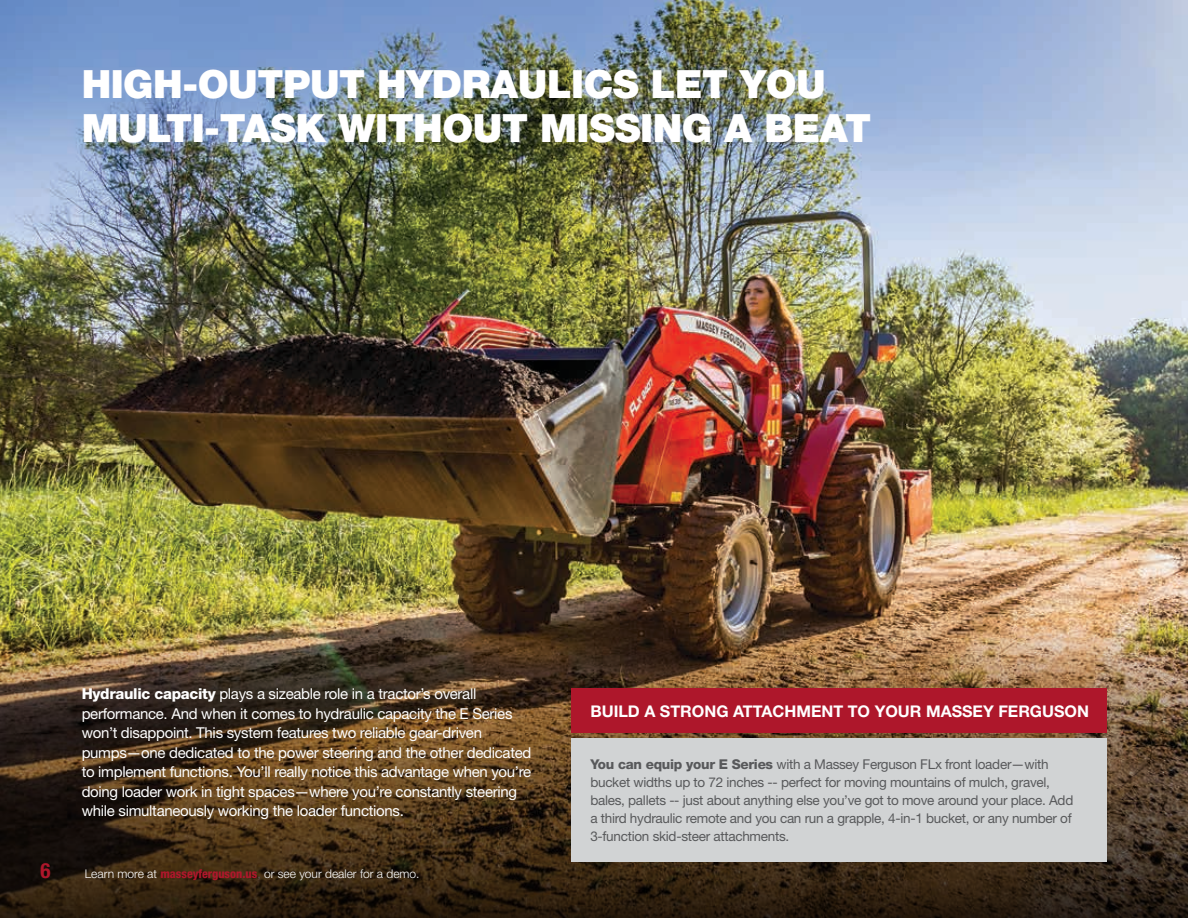
<style>
.page{position:relative;width:1188px;height:918px;background:#fff}
.page>*{position:absolute;margin:0;border:0;box-sizing:border-box;transform-origin:0 0}
.t1{font:900 39px/43.5px "Helvetica Neue LT Std";letter-spacing:-.01em;color:#fff}
.t2{font:700 condensed 21px "Helvetica Neue LT Std";color:#ae172b}
.t3{font:700 16.2px "Helvetica Neue LT Std";color:#fff}
.t4{font:15px/19.5px "Helvetica Neue LT Std";letter-spacing:-.02em;color:#fff}
.t5{font:13.5px/18px "Helvetica Neue LT Std";letter-spacing:-.02em;color:#58595b}
.t6{font:300 12px "Helvetica Neue LT Std";color:#fff}
.s1{font-weight:800}
.s2{font-weight:800;font-stretch:condensed;color:#ae172b}
.s3{color:#5f6062}
</style>
<div class="page">
<img style="left:0;top:0;width:1188px;height:619px">
<img style="left:0;top:619px;width:1188px;height:299px">
<div style="left:571px;top:738px;width:536px;height:124px;background:#d1d3d4"></div>
<div style="left:571px;top:689px;width:536px;height:44px;background:#ae172b"></div>
<h1 class="t1" style="left:82px;top:62px;width:791px">HIGH-OUTPUT HYDRAULICS LET YOU<br>MULTI-TASK WITHOUT MISSING A BEAT</h1>
<p class="t4" style="left:82px;top:684px;width:451px"><span class="s1">Hydraulic capacity</span> plays a sizeable role in a tractor’s overall performance. And when it comes to hydraulic capacity the E Series won’t disappoint. This system features two reliable gear-driven pumps—one dedicated to the power steering and the other dedicated to implement functions. You’ll really notice this advantage when you’re doing loader work in tight spaces—where you’re constantly steering while simultaneously working the loader functions.</p>
<h2 class="t2" style="left:40px;top:857px;width:12px">6</h2>
<p class="t6" style="left:85px;top:866px;width:336px">Learn more at <span class="s2">masseyferguson.us</span><span class="s3">,</span> or see your dealer for a demo.</p>
<p class="t3" style="left:590px;top:701px;width:500px">BUILD A STRONG ATTACHMENT TO YOUR MASSEY FERGUSON</p>
<p class="t5" style="left:590px;top:755px;width:484px"><span class="s1">You can equip your E Series</span> with a Massey Ferguson FLx front loader—with bucket widths up to 72 inches -- perfect for moving mountains of mulch, gravel, bales, pallets -- just about anything else you’ve got to move around your place. Add a third hydraulic remote and you can run a grapple, 4-in-1 bucket, or any number of 3-function skid-steer attachments.</p>
</div>
